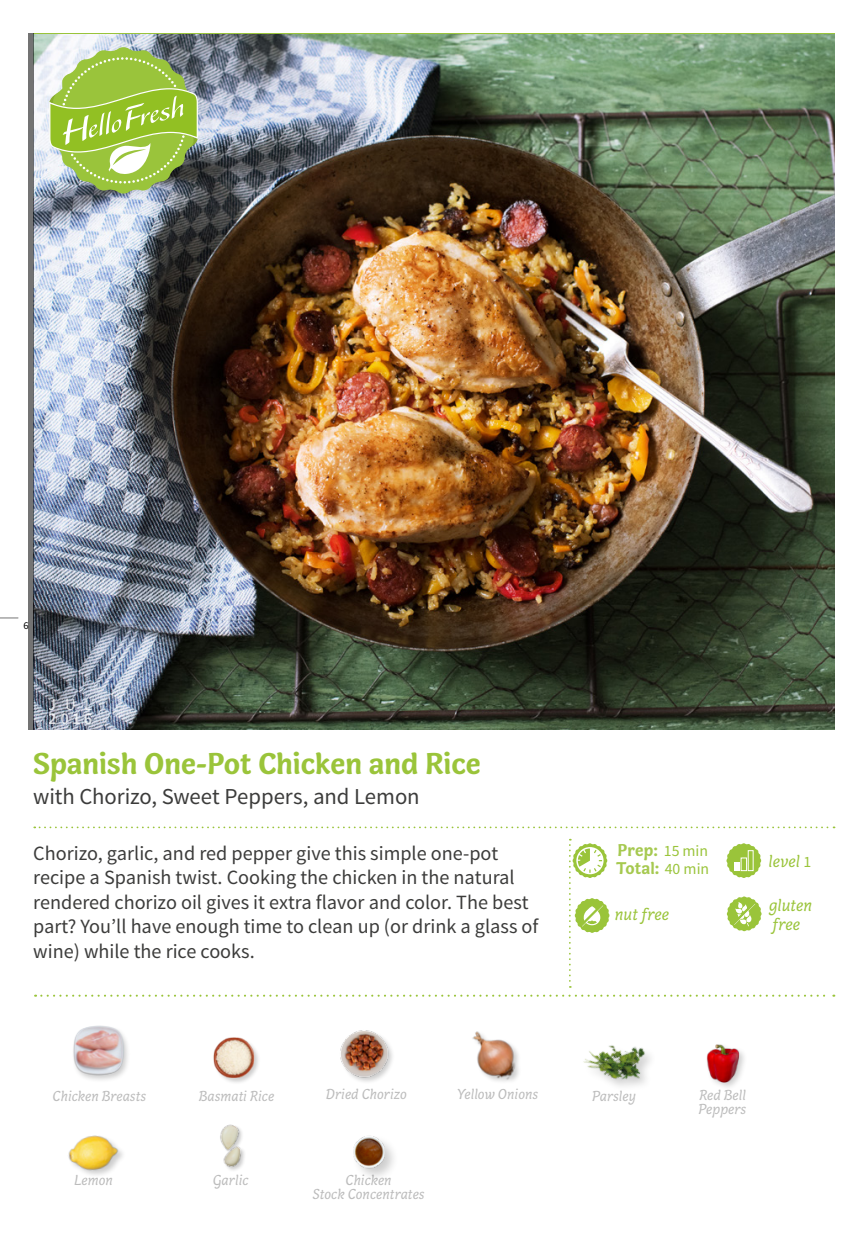
<style>
.page{position:relative;width:868px;height:1236px;background:#fff}
.page>*{position:absolute;margin:0;border:0;box-sizing:border-box;transform-origin:0 0}
.FRONT_Recipe_Title{font:700 30.97px "Capucine Basic";letter-spacing:-.005em;color:#9ac43a}
.FRONT_Recipe_Subtitl{font:22.75px "Source Sans Pro";letter-spacing:-.005em;color:#3c3c3b}
.FRONT___BACK_Running{font:20.12px/24.5px "Source Sans Pro";color:#3c3c3b}
.FRONT_Icons{font:italic 17.5px "Capucine Basic";color:#9ac43a}
.FRONT_Recipe_Subtitl-2{font:700 17.5px "Capucine Basic";letter-spacing:.005em;color:#a6c950}
.t1{font:600 16.62px "Source Sans Pro";color:#fff}
.t2{font:16.62px "Source Sans Pro";color:#fff}
.FRONT_Icons-2{font:15.75px "Source Sans Pro";color:#9ac43a}
.FRONT_ingredients{font:italic 14.88px "Capucine Basic";color:#bcbcbc}
.FRONT_Recipe_Subtitl-3{font:10.5px "Source Sans Pro";color:#000}
.s1{font-family:"Source Sans Pro";font-style:normal;font-size:15.75px}
</style>
<div class="page">
<img style="left:34px;top:34px;width:800px;height:695px">
<img style="left:73px;top:1025px;width:55px;height:55px">
<svg style="left:34px;top:826px;width:800px;height:2px"></svg>
<svg style="left:0;top:617px;width:18px;height:1px"></svg>
<svg style="left:49px;top:47px;width:149px;height:146px;background:#a2c064"></svg>
<svg style="left:35px;top:994px;width:799px;height:2px"></svg>
<div style="left:28px;top:33px;width:6px;height:696px;background:#737373"></div>
<svg style="left:726px;top:843px;width:35px;height:35px"></svg>
<div style="left:747px;top:850px;width:6px;height:20px;border:1px solid #fff"></div>
<svg style="left:726px;top:896px;width:35px;height:35px"></svg>
<img style="left:68px;top:1135px;width:55px;height:40px">
<img style="left:213px;top:1037px;width:46px;height:46px">
<img style="left:472px;top:1031px;width:47px;height:51px">
<img style="left:353px;top:1136px;width:41px;height:41px">
<img style="left:706px;top:1044px;width:38px;height:43px">
<img style="left:340px;top:1030px;width:53px;height:52px">
<svg style="left:569px;top:838px;width:40px;height:149px"></svg>
<img style="left:583px;top:1045px;width:68px;height:41px">
<img style="left:220px;top:1124px;width:25px;height:47px">
<p class="FRONT_Recipe_Subtitl-3" style="left:23px;top:619px;width:7px">6</p>
<p class="t2" style="left:49px;top:694px;width:45px">JUL</p>
<p class="t1" style="left:49px;top:707px;width:45px">2016</p>
<p class="FRONT_Recipe_Title" style="left:33px;top:740px;width:449px">Spanish One-Pot Chicken and Rice</p>
<p class="FRONT_Recipe_Subtitl" style="left:33px;top:782px;width:388px">with Chorizo, Sweet Peppers, and Lemon</p>
<p class="FRONT___BACK_Running" style="left:33px;top:841px;width:506px">Chorizo, garlic, and red pepper give this simple one-pot recipe a Spanish twist. Cooking the chicken in the natural rendered chorizo oil gives it extra flavor and color. The best part? You’ll have enough time to clean up (or drink a glass of wine) while the rice cooks.</p>
<p class="FRONT_Recipe_Subtitl-2" style="left:617px;top:836px;width:42px">Prep:</p>
<p class="FRONT_Recipe_Subtitl-2" style="left:616px;top:854px;width:44px">Total:</p>
<p class="FRONT_Icons-2" style="left:663px;top:840px;width:46px">15 min</p>
<p class="FRONT_Icons-2" style="left:664px;top:858px;width:46px">40 min</p>
<p class="FRONT_Icons" style="left:614px;top:901px;width:56px">nut free</p>
<p class="FRONT_Icons" style="left:768px;top:848px;width:44px">level <span class="s1">1</span></p>
<p class="FRONT_Icons" style="left:768px;top:892px;width:45px">gluten</p>
<p class="FRONT_Icons" style="left:772px;top:911px;width:29px">free</p>
<p class="FRONT_ingredients" style="left:52px;top:1084px;width:95px">Chicken Breasts</p>
<p class="FRONT_ingredients" style="left:199px;top:1084px;width:77px">Basmati Rice</p>
<p class="FRONT_ingredients" style="left:326px;top:1083px;width:83px">Dried Chorizo</p>
<p class="FRONT_ingredients" style="left:592px;top:1084px;width:45px">Parsley</p>
<p class="FRONT_ingredients" style="left:698px;top:1084px;width:48px">Red Bell</p>
<p class="FRONT_ingredients" style="left:698px;top:1098px;width:49px">Peppers</p>
<p class="FRONT_ingredients" style="left:457px;top:1083px;width:83px">Yellow Onions</p>
<p class="FRONT_ingredients" style="left:74px;top:1168px;width:40px">Lemon</p>
<p class="FRONT_ingredients" style="left:213px;top:1168px;width:37px">Garlic</p>
<p class="FRONT_ingredients" style="left:345px;top:1168px;width:48px">Chicken</p>
<p class="FRONT_ingredients" style="left:312px;top:1183px;width:114px">Stock Concentrates</p>
</div>
